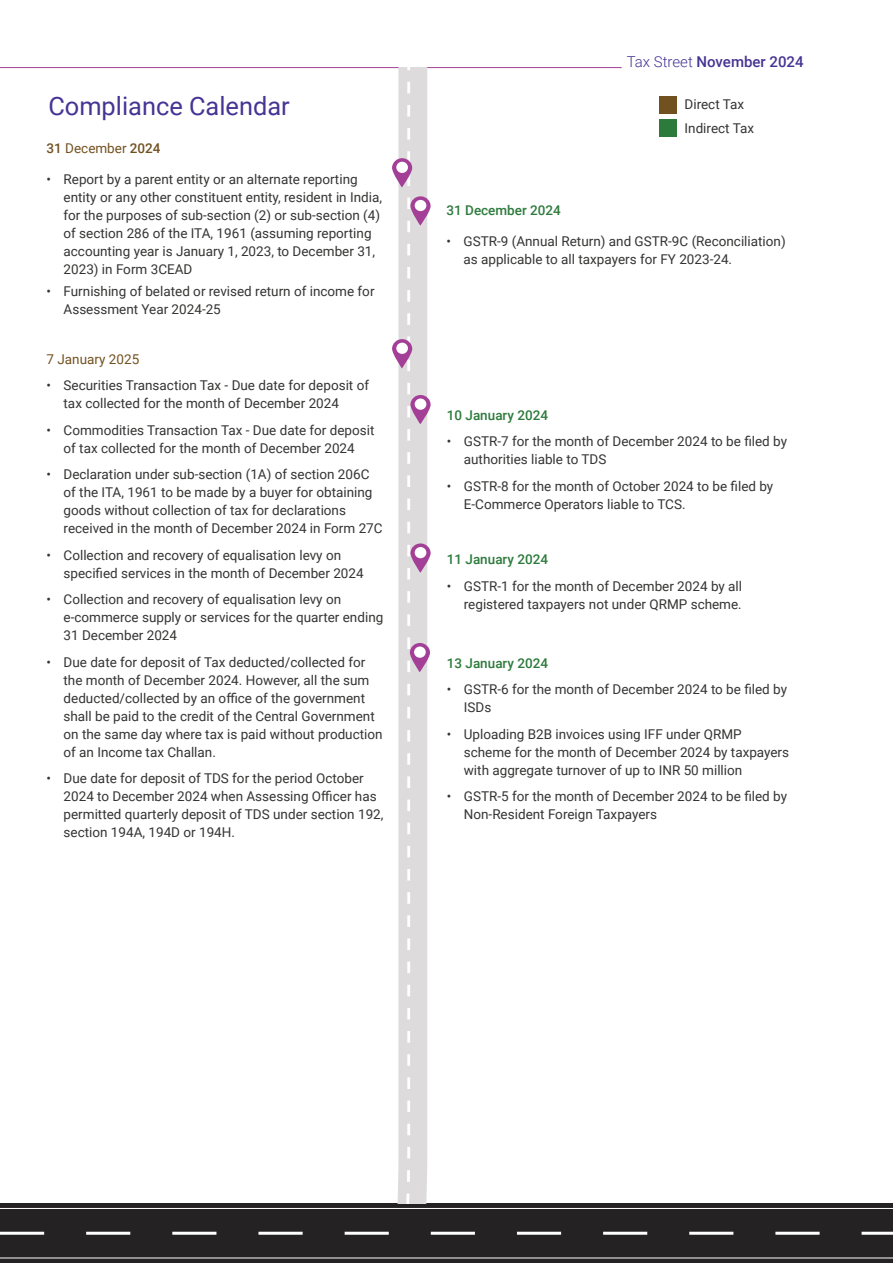
<style>
.page{position:relative;width:893px;height:1263px;background:#fff}
.page>*{position:absolute;margin:0;border:0;box-sizing:border-box;transform-origin:0 0}
.t1{font:25.35px "Roboto";color:#463494}
.t2{font:500 15px "Roboto";color:#463494}
.t3{font:13.5px/18px "Roboto";color:#343433}
.t4{font:500 13.5px "Roboto";color:#2d7b3c}
.t5{font:13.5px "Roboto";color:#725120}
.s1{font-weight:300}
.s2{font-weight:500}
</style>
<div class="page">
<div style="left:0;top:1203px;width:893px;height:60px;background:#242223"></div>
<svg style="left:0;top:1232px;width:893px;height:3px"></svg>
<hr style="left:0;top:1208px;width:893px;height:1px;background:#fff">
<hr style="left:0;top:1258px;width:893px;height:1px;background:#fff">
<hr style="left:0;top:67px;width:622px;height:1px;background:#a43f97">
<svg style="left:341px;top:68px;width:336px;height:1135px"></svg>
<svg style="left:410px;top:543px;width:21px;height:30px"></svg>
<div style="left:415px;top:547px;width:11px;height:11px;background:#fff;border-radius:50%"></div>
<svg style="left:392px;top:158px;width:20px;height:29px"></svg>
<div style="left:396px;top:162px;width:12px;height:11px;background:#fff;border-radius:50%"></div>
<svg style="left:410px;top:196px;width:21px;height:30px"></svg>
<div style="left:415px;top:200px;width:11px;height:11px;background:#fff;border-radius:50%"></div>
<div style="left:659px;top:96px;width:17px;height:17px;background:#725120"></div>
<div style="left:659px;top:120px;width:17px;height:17px;background:#2d7b3c"></div>
<svg style="left:410px;top:395px;width:21px;height:29px"></svg>
<div style="left:415px;top:398px;width:11px;height:12px;background:#fff;border-radius:50%"></div>
<svg style="left:392px;top:339px;width:20px;height:29px"></svg>
<div style="left:396px;top:343px;width:12px;height:11px;background:#fff;border-radius:50%"></div>
<svg style="left:410px;top:643px;width:20px;height:29px"></svg>
<div style="left:414px;top:646px;width:12px;height:12px;background:#fff;border-radius:50%"></div>
<p class="t2" style="left:627px;top:51px;width:178px"><span class="s1">Tax Street</span> November 2024</p>
<h1 class="t1" style="left:48px;top:88px;width:243px">Compliance Calendar</h1>
<p class="t3" style="left:685px;top:92px;width:71px;line-height:23.9px">Direct Tax<br>Indirect Tax</p>
<p class="t5" style="left:47px;top:139px;width:116px"><span class="s2">31</span> December <span class="s2">2024</span></p>
<p class="t3" style="left:64px;top:169px;width:320px;text-indent:-17px">• Report by a parent entity or an alternate reporting entity or any other constituent entity, resident in India, for the purposes of sub-section (2) or sub-section (4) of section 286 of the ITA, 1961 (assuming reporting accounting year is January 1, 2023, to December 31, 2023) in Form 3CEAD</p>
<p class="t3" style="left:64px;top:282px;width:312px;text-indent:-17px">• Furnishing of belated or revised return of income for<br>Assessment Year 2024-25</p>
<p class="t5" style="left:47px;top:350px;width:94px">7 January 2025</p>
<p class="t3" style="left:64px;top:376px;width:307px;text-indent:-17px">• Securities Transaction Tax - Due date for deposit of tax collected for the month of December 2024</p>
<p class="t3" style="left:47px;top:421px;width:330px;text-align:center">• Commodities Transaction Tax - Due date for deposit of tax collected for the month of December 2024</p>
<p class="t3" style="left:64px;top:465px;width:321px;text-indent:-17px">• Declaration under sub-section (1A) of section 206C of the ITA, 1961 to be made by a buyer for obtaining goods without collection of tax for declarations received in the month of December 2024 in Form 27C</p>
<p class="t3" style="left:64px;top:546px;width:302px;text-indent:-17px">• Collection and recovery of equalisation levy on specified services in the month of December 2024</p>
<p class="t3" style="left:64px;top:590px;width:321px;text-indent:-17px">• Collection and recovery of equalisation levy on e-commerce supply or services for the quarter ending<br>31 December 2024</p>
<p class="t3" style="left:64px;top:652px;width:321px;text-indent:-17px">• Due date for deposit of Tax deducted/collected for the month of December 2024. However, all the sum deducted/collected by an office of the government shall be paid to the credit of the Central Government on the same day where tax is paid without production of an Income tax Challan.</p>
<p class="t3" style="left:64px;top:769px;width:321px;text-indent:-17px">• Due date for deposit of TDS for the period October 2024 to December 2024 when Assessing Officer has permitted quarterly deposit of TDS under section 192, section 194A, 194D or 194H.</p>
<p class="t4" style="left:446px;top:201px;width:116px">31 December 2024</p>
<p class="t3" style="left:463px;top:231px;width:324px;text-indent:-17px">• GSTR-9 (Annual Return) and GSTR-9C (Reconciliation) as applicable to all taxpayers for FY 2023-24.</p>
<p class="t4" style="left:447px;top:405px;width:103px">10 January 2024</p>
<p class="t3" style="left:464px;top:432px;width:325px;text-indent:-17px">• GSTR-7 for the month of December 2024 to be filed by authorities liable to TDS</p>
<p class="t3" style="left:464px;top:476px;width:311px;text-indent:-17px">• GSTR-8 for the month of October 2024 to be filed by<br>E-Commerce Operators liable to TCS.</p>
<p class="t4" style="left:447px;top:550px;width:103px">11 January 2024</p>
<p class="t3" style="left:447px;top:577px;width:297px;text-align:right">• GSTR-1 for the month of December 2024 by all registered taxpayers not under QRMP scheme.</p>
<p class="t4" style="left:447px;top:654px;width:103px">13 January 2024</p>
<p class="t3" style="left:464px;top:680px;width:325px;text-indent:-17px">• GSTR-6 for the month of December 2024 to be filed by<br>ISDs</p>
<p class="t3" style="left:464px;top:724px;width:327px;text-indent:-17px">• Uploading B2B invoices using IFF under QRMP scheme for the month of December 2024 by taxpayers with aggregate turnover of up to INR 50 million</p>
<p class="t3" style="left:464px;top:787px;width:325px;text-indent:-17px">• GSTR-5 for the month of December 2024 to be filed by<br>Non-Resident Foreign Taxpayers</p>
</div>
